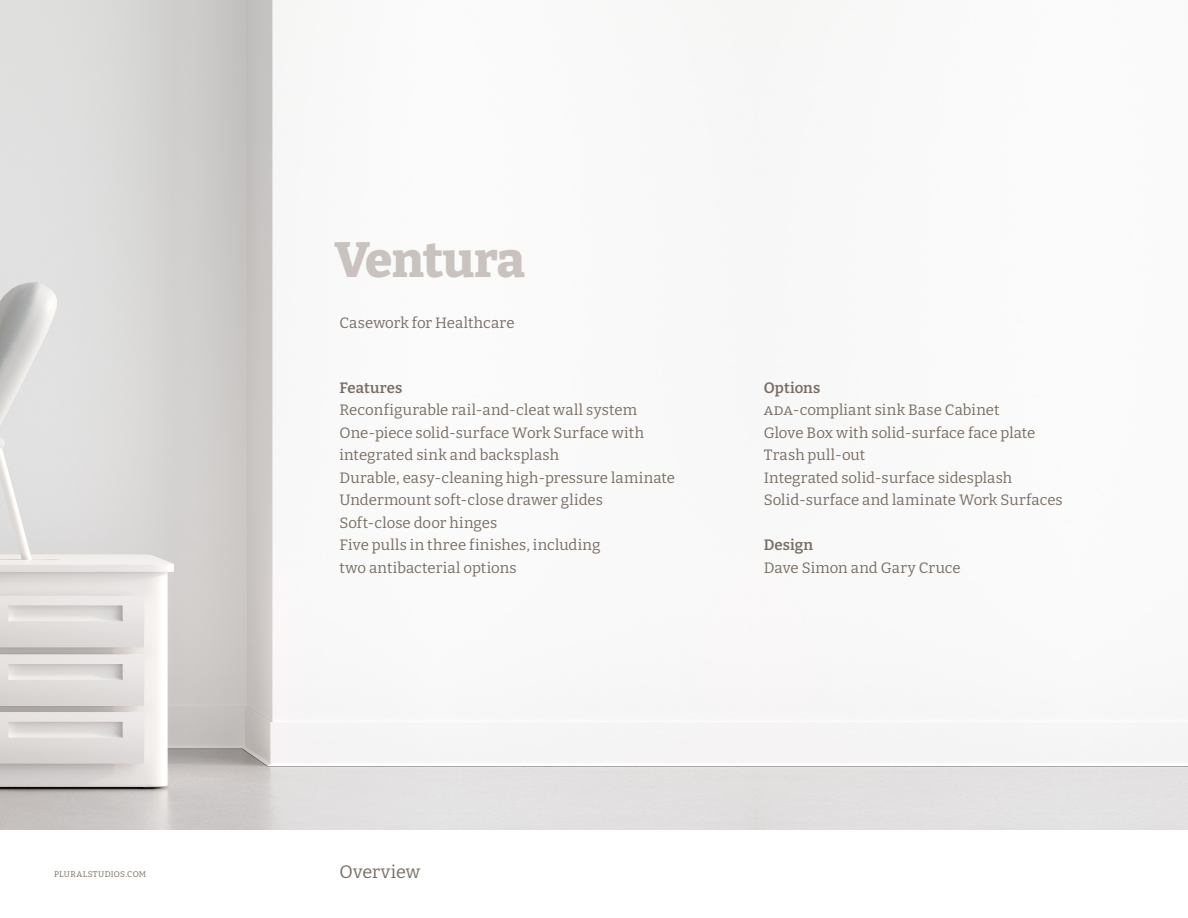
<style>
.page{position:relative;width:1188px;height:918px;background:#fff}
.page>*{position:absolute;margin:0;border:0;box-sizing:border-box;transform-origin:0 0}
.t1{font:800 49.5px "Bitter";letter-spacing:-.015em;color:#c9c2be}
.t2{font:18px "Bitter";color:#786e64}
.C___Features{font:15px/22.5px "Bitter";letter-spacing:.005em;color:#786e64}
.C___Credit{font:15px "Bitter";color:#786e64}
.C___Credit-2{font:600 15px "Bitter";letter-spacing:.005em;color:#786e64}
.C___Features-2{font:600 15px "Bitter";letter-spacing:.005em;color:#786e64}
.t3{font:8.25px "Bitter";letter-spacing:.03em;color:#786e64}
</style>
<div class="page">
<img style="left:0;top:0;width:436px;height:829px">
<svg style="left:756px;top:0;width:320px;height:829px"></svg>
<svg style="left:1076px;top:0;width:112px;height:829px"></svg>
<p class="t3" style="left:54px;top:869px;width:94px">PLURALSTUDIOS.COM</p>
<p class="t1" style="left:334px;top:228px;width:192px">Ventura</p>
<p class="C___Features" style="left:339px;top:311px;width:177px">Casework for Healthcare</p>
<p class="C___Features-2" style="left:339px;top:378px;width:65px">Features</p>
<p class="C___Features" style="left:339px;top:399px;width:299px">Reconfigurable rail-and-cleat wall system</p>
<p class="C___Features" style="left:339px;top:421px;width:306px">One-piece solid-surface Work Surface with integrated sink and backsplash</p>
<p class="C___Features" style="left:339px;top:466px;width:337px">Durable, easy-cleaning high-pressure laminate</p>
<p class="C___Features" style="left:339px;top:489px;width:265px">Undermount soft-close drawer glides</p>
<p class="C___Features" style="left:339px;top:511px;width:159px">Soft-close door hinges</p>
<p class="C___Features" style="left:339px;top:534px;width:263px">Five pulls in three finishes, including two antibacterial options</p>
<p class="C___Credit-2" style="left:764px;top:378px;width:58px">Options</p>
<p class="C___Features" style="left:764px;top:399px;width:237px">ADA-compliant sink Base Cabinet</p>
<p class="C___Features" style="left:764px;top:421px;width:273px">Glove Box with solid-surface face plate</p>
<p class="C___Features" style="left:764px;top:444px;width:103px">Trash pull-out</p>
<p class="C___Features" style="left:764px;top:466px;width:250px">Integrated solid-surface sidesplash</p>
<p class="C___Features" style="left:764px;top:489px;width:301px">Solid-surface and laminate Work Surfaces</p>
<p class="C___Credit-2" style="left:764px;top:536px;width:51px">Design</p>
<p class="C___Credit" style="left:764px;top:558px;width:199px">Dave Simon and Gary Cruce</p>
<p class="t2" style="left:339px;top:860px;width:82px">Overview</p>
</div>
